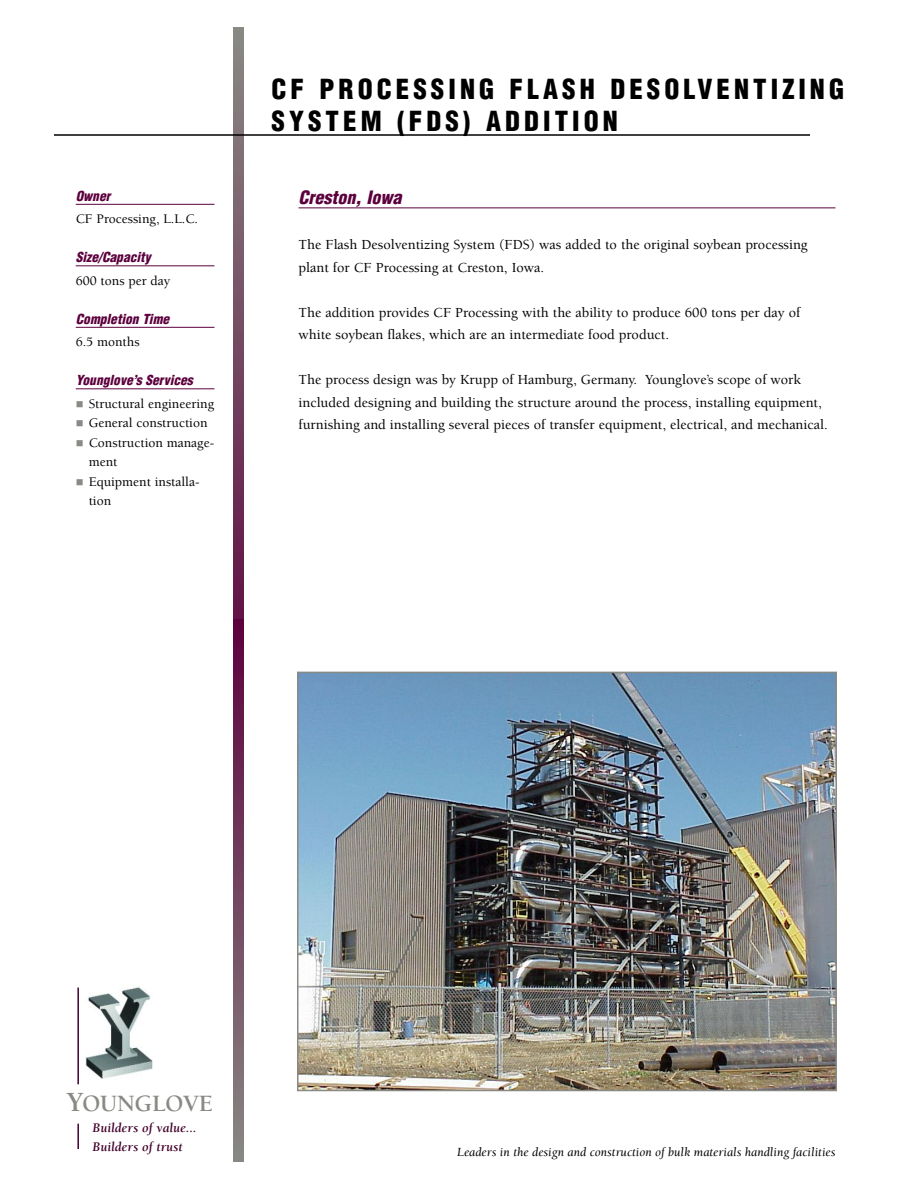
<style>
.page{position:relative;width:918px;height:1188px;background:#fff}
.page>*{position:absolute;margin:0;border:0;box-sizing:border-box;transform-origin:0 0}
.t1{font:900 condensed 27px/32.4px "Helvetica";letter-spacing:.15em;color:#000}
.t2{font:700 24px "Berkeley";letter-spacing:-.01em;color:#898a84}
.t3{font:italic 900 condensed 18px "Helvetica";color:#5c003d}
.t4{font:500 14.25px/22.5px "Berkeley";color:#000}
.t5{font:500 13.5px/19.5px "Berkeley";color:#000}
.t6{font:italic 900 condensed 13.5px "Helvetica";color:#5c003d}
.t7{font:italic 700 13.5px/19.5px "Berkeley";color:#42002b}
.t8{font:italic 12.75px "Berkeley";color:#000}
.s1{color:#898a84}
.s2{font-size:28.5px}
</style>
<div class="page">
<hr style="left:298px;top:208px;width:538px;height:1px;background:#5c003d">
<svg style="left:233px;top:27px;width:11px;height:592px;background:#754d65"></svg>
<svg style="left:233px;top:619px;width:11px;height:543px;background:#724460"></svg>
<hr style="left:54px;top:134px;width:756px;height:2px;background:#000">
<img style="left:300px;top:675px;width:534px;height:413px">
<div style="left:297px;top:672px;width:540px;height:419px;border:2px solid #898a84"></div>
<hr style="left:76px;top:204px;width:138px;height:1px;background:#5c003d">
<hr style="left:76px;top:265px;width:138px;height:1px;background:#5c003d">
<hr style="left:76px;top:327px;width:138px;height:1px;background:#5c003d">
<hr style="left:76px;top:388px;width:138px;height:1px;background:#5c003d">
<img style="left:86px;top:987px;width:67px;height:92px">
<hr style="left:77px;top:988px;width:2px;height:96px;background:#42002b">
<hr style="left:77px;top:1124px;width:2px;height:25px;background:#42002b">
<p class="t6" style="left:76px;top:190px;width:36px">Owner</p>
<p class="t5" style="left:76px;top:210px;width:124px">CF Processing, L.L.C.</p>
<p class="t6" style="left:76px;top:252px;width:76px">Size/Capacity</p>
<p class="t5" style="left:76px;top:272px;width:96px">600 tons per day</p>
<p class="t6" style="left:76px;top:313px;width:95px">Completion Time</p>
<p class="t5" style="left:76px;top:333px;width:65px">6.5 months</p>
<p class="t6" style="left:76px;top:375px;width:119px">Younglove’s Services</p>
<p class="t5" style="left:76px;top:395px;width:140px"><span class="s1">■</span> Structural engineering</p>
<p class="t5" style="left:76px;top:414px;width:133px"><span class="s1">■</span> General construction</p>
<p class="t5" style="left:89px;top:434px;width:127px;text-indent:-13px"><span class="s1">■</span> Construction manage&shy;ment</p>
<p class="t5" style="left:89px;top:473px;width:112px;text-indent:-13px"><span class="s1">■</span> Equipment installa&shy;tion</p>
<h1 class="t1" style="left:271px;top:75px;width:574px">CF PROCESSING FLASH DESOLVENTIZING<br>SYSTEM (FDS) ADDITION</h1>
<p class="t3" style="left:298px;top:190px;width:104px">Creston, Iowa</p>
<p class="t4" style="left:298px;top:234px;width:511px">The Flash Desolventizing System (FDS) was added to the original soybean processing plant for CF Processing at Creston, Iowa.</p>
<p class="t4" style="left:298px;top:302px;width:503px">The addition provides CF Processing with the ability to produce 600 tons per day of white soybean flakes, which are an intermediate food product.</p>
<p class="t4" style="left:298px;top:369px;width:531px">The process design was by Krupp of Hamburg, Germany. Younglove’s scope of work included designing and building the structure around the process, installing equipment, furnishing and installing several pieces of transfer equipment, electrical, and mechanical.</p>
<h2 class="t2" style="left:67px;top:1094px;width:148px"><span class="s2">Y</span>OUNGLOVE</h2>
<p class="t7" style="left:92px;top:1119px;width:106px">Builders of value...<br>Builders of trust</p>
<p class="t8" style="left:457px;top:1147px;width:380px">Leaders in the design and construction of bulk materials handling facilities</p>
</div>
